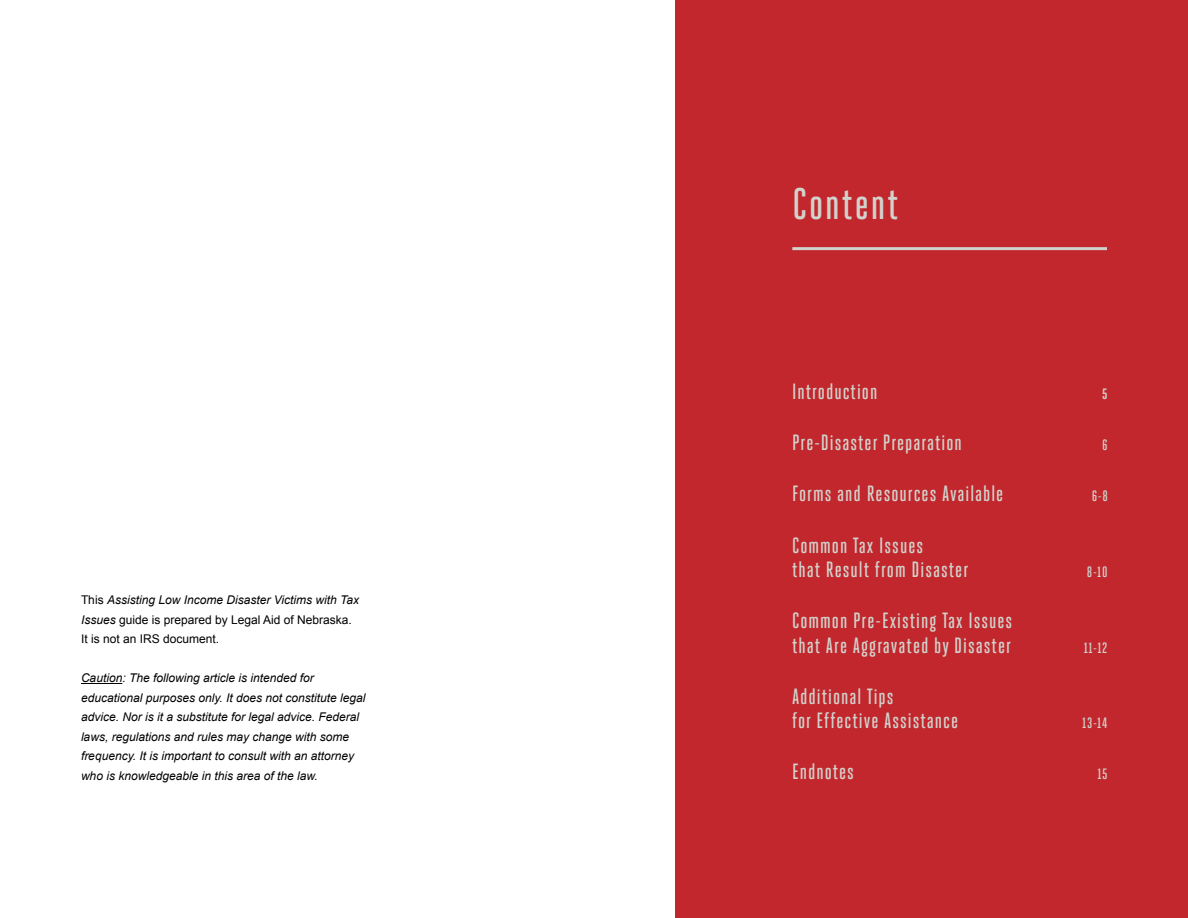
<style>
.page{position:relative;width:1188px;height:918px;background:#fff}
.page>*{position:absolute;margin:0;border:0;box-sizing:border-box;transform-origin:0 0}
.t1{font:500 44.1px "Heroic Condensed";letter-spacing:.045em;color:#d2d2cc}
.t2{font:500 22.05px/24.3px "Heroic Condensed";letter-spacing:.045em;color:#d2d2cc}
.t3{font:500 15px "Heroic Condensed";letter-spacing:.035em;color:#d2d2cc;scale:1.06 1}
.t4{font:700 15px "Heroic Condensed";color:#d2d2cc;scale:1.06 1}
.t5{font:italic 12px/19.5px "Arial";color:#000}
.t6{font:12px/19.5px "Arial";color:#000}
.s1{font-style:italic}
</style>
<div class="page">
<div style="left:675px;top:0;width:513px;height:918px;background:#c1272d"></div>
<hr style="left:81px;top:683px;width:41px;height:1px;background:#000">
<hr style="left:792px;top:247px;width:315px;height:3px;background:#d2d2cc">
<p class="t6" style="left:81px;top:590px;width:280px">This <span class="s1">Assisting Low Income Disaster Victims with Tax<br>Issues</span> guide is prepared by Legal Aid of Nebraska.<br>It is not an IRS document.</p>
<p class="t5" style="left:81px;top:668px;width:286px">Caution: The following article is intended for educational purposes only. It does not constitute legal advice. Nor is it a substitute for legal advice. Federal laws, regulations and rules may change with some frequency. It is important to consult with an attorney who is knowledgeable in this area of the law.</p>
<h1 class="t1" style="left:792px;top:180px;width:108px">Content</h1>
<h2 class="t2" style="left:792px;top:379px;width:87px">Introduction</h2>
<p class="t4" style="left:1102px;top:385px;width:7px">5</p>
<h2 class="t2" style="left:792px;top:430px;width:171px">Pre-Disaster Preparation</h2>
<p class="t3" style="left:1102px;top:437px;width:7px">6</p>
<h2 class="t2" style="left:792px;top:482px;width:213px">Forms and Resources Available</h2>
<p class="t3" style="left:1092px;top:488px;width:17px">6-8</p>
<h2 class="t2" style="left:792px;top:533px;width:178px">Common Tax Issues<br>that Result from Disaster</h2>
<p class="t3" style="left:1087px;top:564px;width:21px">8-10</p>
<h2 class="t2" style="left:792px;top:609px;width:222px">Common Pre-Existing Tax Issues that Are Aggravated by Disaster</h2>
<h2 class="t2" style="left:792px;top:684px;width:168px">Additional Tips<br>for Effective Assistance</h2>
<p class="t3" style="left:1084px;top:639px;width:24px">11-12</p>
<p class="t3" style="left:1082px;top:715px;width:25px">13-14</p>
<h2 class="t2" style="left:792px;top:760px;width:64px">Endnotes</h2>
<p class="t3" style="left:1097px;top:766px;width:11px">15</p>
</div>
